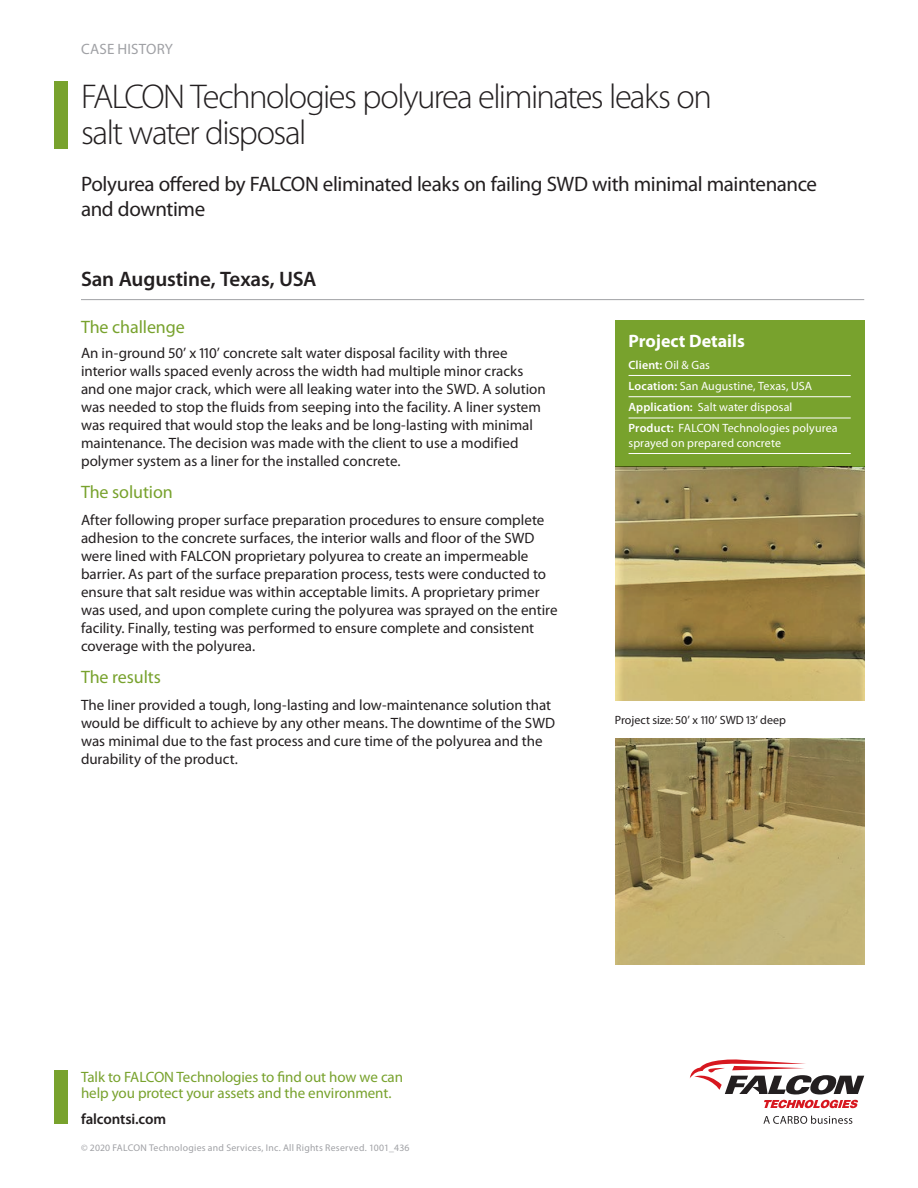
<style>
.page{position:relative;width:918px;height:1188px;background:#fff}
.page>*{position:absolute;margin:0;border:0;box-sizing:border-box;transform-origin:0 0}
.CH_Headline_25_28{font:300 34.5px/36px "Myriad Pro";letter-spacing:-.045em;color:#231f20}
.CH_Standfirst_14_17{font:21px/25.5px "Myriad Pro";letter-spacing:-.02em;color:#231f20}
.CH_Location_14_17{font:600 21px "Myriad Pro";letter-spacing:-.01em;color:#231f20}
.CH_Well_data_header{font:700 18px "Myriad Pro";color:#fff}
.CH_Subhead_12_16{font:18px "Myriad Pro";letter-spacing:-.005em;color:#78a22d}
.CH_Body_Copy_10_12{font:18px "Myriad Pro";letter-spacing:-.005em;color:#78a22d}
.CH_Sub_Subhead_10_12{font:18px "Myriad Pro";letter-spacing:-.005em;color:#78a22d}
.CH_Body_Copy_10_12-2{font:15px/18px "Myriad Pro";color:#231f20}
.CS_CTA_10_11{font:15px/16.5px "Myriad Pro";letter-spacing:-.005em;color:#78a22d}
.CS_CTA_url_10_15{font:600 15px "Myriad Pro";letter-spacing:-.01em;color:#231f20}
.t1{font:15px "Myriad Pro";letter-spacing:.015em;color:#a0a1a5}
.CH_Well_data_copy{font:12px/14.2px "Myriad Pro";letter-spacing:.005em;color:#fff}
.CH_Caption_8_9_6{font:12px "Myriad Pro";color:#231f20}
.CH_Well_data_copy-2{font:600 12px "Myriad Pro";letter-spacing:.01em;color:#fff}
.CS_CTA_Copyright_6_5{font:9.75px "Myriad Pro";letter-spacing:.025em;color:#a0a1a5}
.s1{font-weight:400}
.s2{font-weight:600}
</style>
<div class="page">
<div style="left:54px;top:81px;width:14px;height:67px;background:#78a22d"></div>
<div style="left:615px;top:320px;width:249px;height:147px;background:#78a22d"></div>
<hr style="left:629px;top:375px;width:222px;height:1px;background:#fff">
<hr style="left:629px;top:396px;width:222px;height:1px;background:#fff">
<hr style="left:629px;top:418px;width:222px;height:1px;background:#fff">
<hr style="left:629px;top:453px;width:222px;height:1px;background:#fff">
<hr style="left:81px;top:299px;width:783px;height:1px;background:#a0a1a5">
<img style="left:615px;top:738px;width:249px;height:227px">
<img style="left:615px;top:467px;width:249px;height:234px">
<div style="left:54px;top:1070px;width:14px;height:54px;background:#78a22d"></div>
<svg style="left:763px;top:1116px;width:89px;height:8px"></svg>
<svg style="left:764px;top:1100px;width:94px;height:8px"></svg>
<svg style="left:690px;top:1059px;width:174px;height:35px"></svg>
<p class="t1" style="left:81px;top:41px;width:93px">CASE HISTORY</p>
<p class="CH_Headline_25_28" style="left:81px;top:79px;width:632px">FALCON Technologies polyurea eliminates leaks on salt water disposal</p>
<p class="CH_Standfirst_14_17" style="left:81px;top:171px;width:738px">Polyurea offered by FALCON eliminated leaks on failing SWD with minimal maintenance and downtime</p>
<p class="CH_Location_14_17" style="left:81px;top:267px;width:237px">San Augustine, Texas, USA</p>
<p class="CH_Subhead_12_16" style="left:81px;top:317px;width:105px">The challenge</p>
<p class="CH_Body_Copy_10_12-2" style="left:81px;top:344px;width:466px">An in-ground 50’ x 110’ concrete salt water disposal facility with three interior walls spaced evenly across the width had multiple minor cracks and one major crack, which were all leaking water into the SWD. A solution was needed to stop the fluids from seeping into the facility. A liner system was required that would stop the leaks and be long-lasting with minimal maintenance. The decision was made with the client to use a modified polymer system as a liner for the installed concrete.</p>
<p class="CH_Body_Copy_10_12" style="left:81px;top:482px;width:93px">The solution</p>
<p class="CH_Body_Copy_10_12-2" style="left:81px;top:511px;width:478px">After following proper surface preparation procedures to ensure complete adhesion to the concrete surfaces, the interior walls and floor of the SWD were lined with FALCON proprietary polyurea to create an impermeable barrier. As part of the surface preparation process, tests were conducted to ensure that salt residue was within acceptable limits. A proprietary primer was used, and upon complete curing the polyurea was sprayed on the entire facility. Finally, testing was performed to ensure complete and consistent coverage with the polyurea.</p>
<p class="CH_Sub_Subhead_10_12" style="left:81px;top:667px;width:81px">The results</p>
<p class="CH_Body_Copy_10_12-2" style="left:81px;top:696px;width:476px">The liner provided a tough, long-lasting and low-maintenance solution that would be difficult to achieve by any other means. The downtime of the SWD was minimal due to the fast process and cure time of the polyurea and the durability of the product.</p>
<p class="CH_Well_data_header" style="left:629px;top:331px;width:118px">Project Details</p>
<p class="CH_Well_data_copy-2" style="left:629px;top:358px;width:83px">Client: <span class="s1">Oil &amp; Gas</span></p>
<p class="CH_Well_data_copy" style="left:629px;top:379px;width:185px"><span class="s2">Location:</span> San Augustine, Texas, USA</p>
<p class="CH_Well_data_copy" style="left:629px;top:400px;width:165px"><span class="s2">Application:</span> Salt water disposal</p>
<p class="CH_Well_data_copy" style="left:629px;top:421px;width:211px"><span class="s2">Product:</span> FALCON Technologies polyurea sprayed on prepared concrete</p>
<p class="CH_Caption_8_9_6" style="left:615px;top:714px;width:173px">Project size: 50’ x 110’ SWD 13’ deep</p>
<p class="CS_CTA_10_11" style="left:81px;top:1069px;width:324px">Talk to FALCON Technologies to find out how we can help you protect your assets and the environment.</p>
<p class="CS_CTA_url_10_15" style="left:81px;top:1110px;width:87px">falcontsi.com</p>
<p class="CS_CTA_Copyright_6_5" style="left:81px;top:1142px;width:330px">© 2020 FALCON Technologies and Services, Inc. All Rights Reserved. 1001_436</p>
</div>
